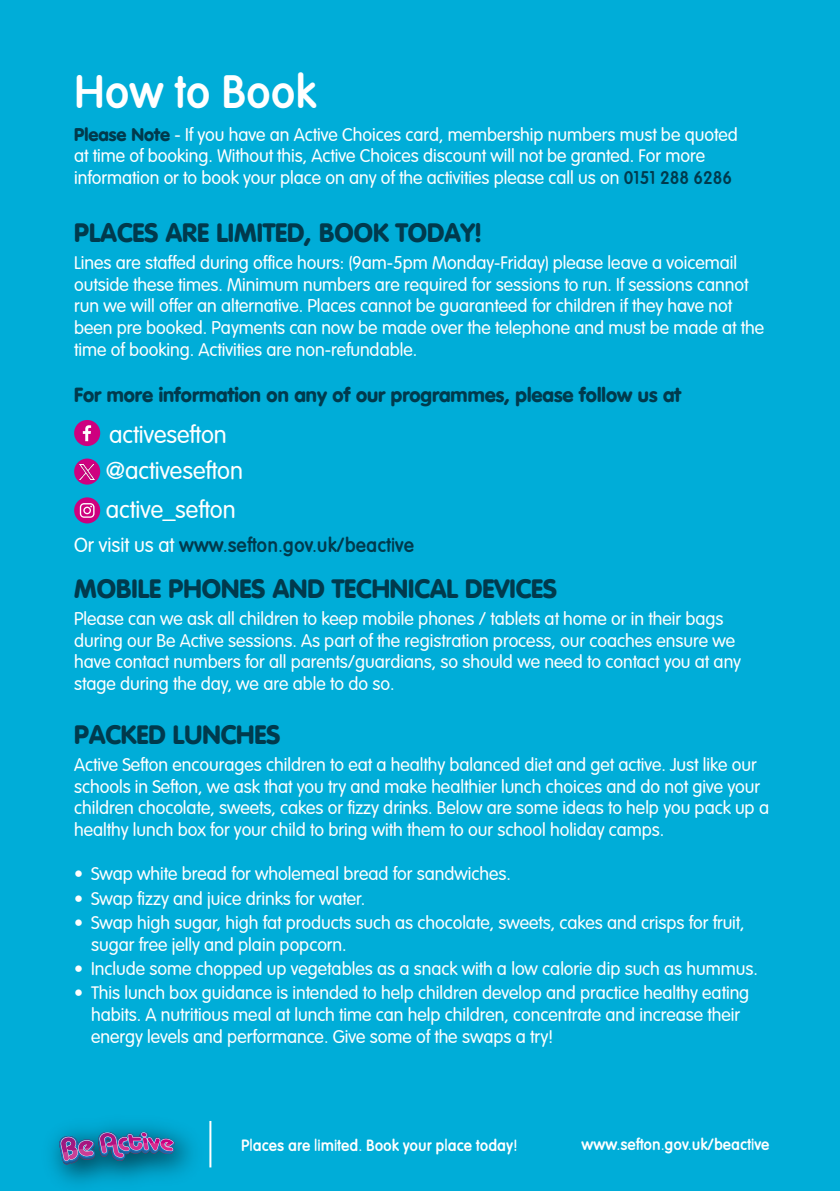
<style>
.page{position:relative;width:840px;height:1191px;background:#fff}
.page>*{position:absolute;margin:0;border:0;box-sizing:border-box;transform-origin:0 0}
.Subheading{font:700 46px "Vogue";color:#fff}
.Body{font:900 26px "Vogue";color:#003a4d}
.t1{font:24px "Vogue";color:#fff}
.Body-2{font:900 20px "Vogue";color:#003a4d}
.Body-3{font:700 20px "Vogue";color:#003a4d}
.Body-4{font:18px/21.6px "Vogue";color:#fff}
.Subheading-2{font:18px/21.6px "Vogue";color:#fff}
.t2{font:700 16px "Vogue";color:#fff}
.s1{font-weight:900;color:#003a4d}
.s2{font-weight:700;color:#003a4d}
.s3{font-weight:400;color:#fff}
</style>
<div class="page">
<div style="left:0;top:0;width:839px;height:1191px;background:#00add8"></div>
<img style="left:51px;top:1120px;width:161px;height:64px">
<svg style="left:59px;top:1131px;width:115px;height:33px"></svg>
<hr style="left:209px;top:1121px;width:2px;height:46px;background:#fff">
<div style="left:74px;top:420px;width:26px;height:26px;background:#ce007f;border-radius:50%"></div>
<svg style="left:83px;top:425px;width:8px;height:16px"></svg>
<svg style="left:74px;top:497px;width:26px;height:26px"></svg>
<div style="left:74px;top:458px;width:26px;height:26px;background:#ce007f;border-radius:50%"></div>
<img style="left:80px;top:464px;width:14px;height:15px">
<p class="Subheading" style="left:74px;top:65px;width:243px">How to Book</p>
<p class="Subheading-2" style="left:74px;top:123px;width:664px"><span class="s1">Please Note</span> - If you have an Active Choices card, membership numbers must be quoted at time of booking. Without this, Active Choices discount will not be granted. For more information or to book your place on any of the activities please call us on <span class="s2">0151 288 6286</span></p>
<p class="Body" style="left:74px;top:217px;width:409px">PLACES ARE LIMITED, BOOK TODAY!</p>
<p class="Body-4" style="left:74px;top:252px;width:691px">Lines are staffed during office hours: (9am-5pm Monday-Friday) please leave a voicemail outside these times. Minimum numbers are required for sessions to run. If sessions cannot run we will offer an alternative. Places cannot be guaranteed for children if they have not been pre booked. Payments can now be made over the telephone and must be made at the time of booking. Activities are non-refundable.</p>
<p class="Body-2" style="left:74px;top:383px;width:608px">For more information on any of our programmes, please follow us at</p>
<p class="t1" style="left:109px;top:420px;width:119px">activesefton</p>
<p class="t1" style="left:106px;top:457px;width:138px">@activesefton</p>
<p class="t1" style="left:106px;top:496px;width:131px">active_sefton</p>
<p class="Body-3" style="left:74px;top:533px;width:341px"><span class="s3">Or visit us at</span> www.sefton.gov.uk/beactive</p>
<p class="Body" style="left:74px;top:573px;width:484px">MOBILE PHONES AND TECHNICAL DEVICES</p>
<p class="Body-4" style="left:74px;top:608px;width:668px">Please can we ask all children to keep mobile phones / tablets at home or in their bags during our Be Active sessions. As part of the registration process, our coaches ensure we have contact numbers for all parents/guardians, so should we need to contact you at any stage during the day, we are able to do so.</p>
<p class="Body" style="left:74px;top:719px;width:208px">PACKED LUNCHES</p>
<p class="Body-4" style="left:74px;top:754px;width:696px">Active Sefton encourages children to eat a healthy balanced diet and get active. Just like our schools in Sefton, we ask that you try and make healthier lunch choices and do not give your children chocolate, sweets, cakes or fizzy drinks. Below are some ideas to help you pack up a healthy lunch box for your child to bring with them to our school holiday camps.</p>
<p class="Body-4" style="left:74px;top:863px;width:438px">• Swap white bread for wholemeal bread for sandwiches.</p>
<p class="Body-4" style="left:74px;top:887px;width:292px">• Swap fizzy and juice drinks for water.</p>
<p class="Body-4" style="left:91px;top:912px;width:654px;text-indent:-17px">• Swap high sugar, high fat products such as chocolate, sweets, cakes and crisps for fruit, sugar free jelly and plain popcorn.</p>
<p class="Body-4" style="left:74px;top:958px;width:684px">• Include some chopped up vegetables as a snack with a low calorie dip such as hummus.</p>
<p class="Body-4" style="left:91px;top:982px;width:659px;text-indent:-17px">• This lunch box guidance is intended to help children develop and practice healthy eating habits. A nutritious meal at lunch time can help children, concentrate and increase their energy levels and performance. Give some of the swaps a try!</p>
<p class="t2" style="left:241px;top:1136px;width:277px">Places are limited. Book your place today!</p>
<p class="t2" style="left:581px;top:1135px;width:189px">www.sefton.gov.uk/beactive</p>
</div>
